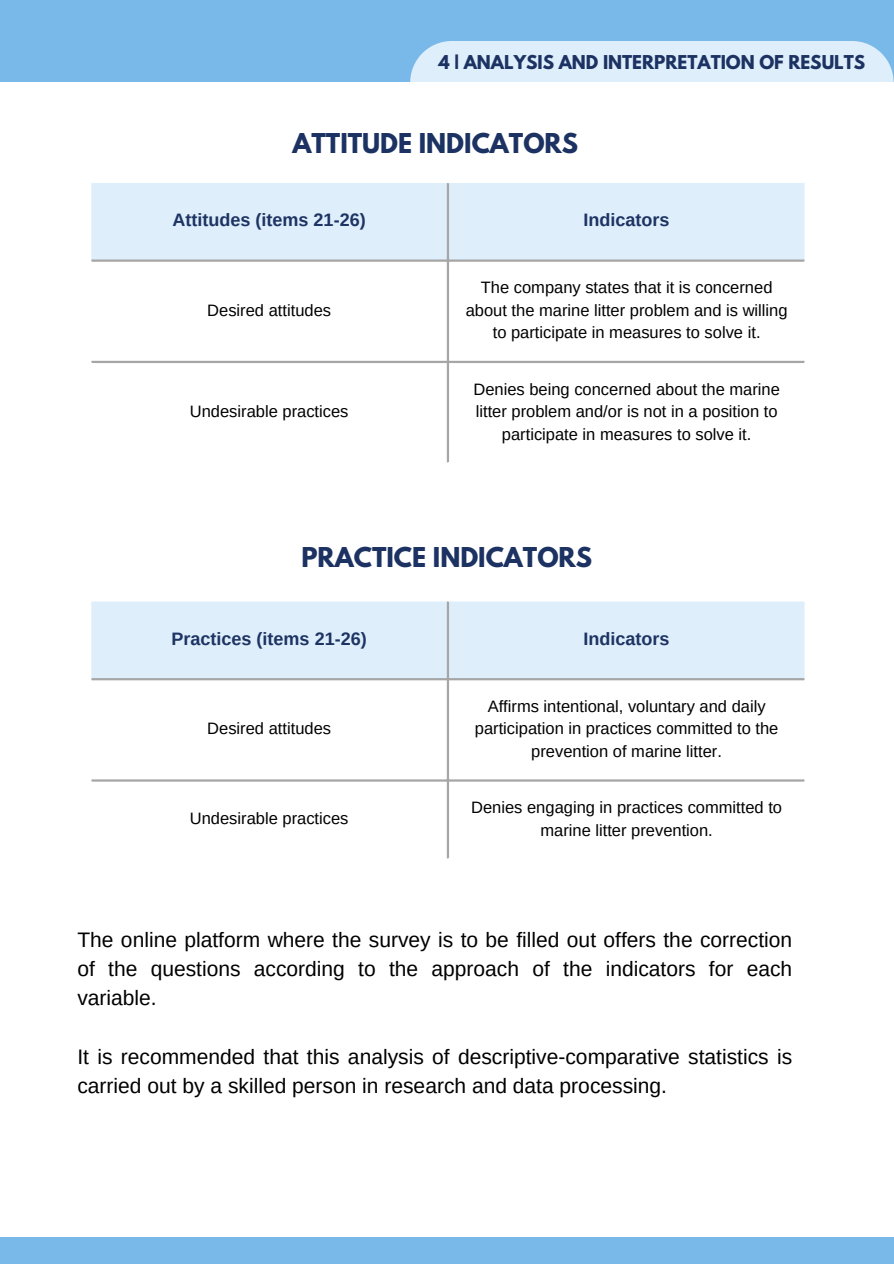
<style>
.page{position:relative;width:894px;height:1264px;background:#fff}
.page>*{position:absolute;margin:0;border:0;box-sizing:border-box;transform-origin:0 0}
.t1{font:700 24.15px "League Spartan";color:#1c3262}
.t2{font:21px/29.2px "Arimo";color:#000;text-align:justify}
.t3{font:700 18px "Arimo";color:#1d3363}
.t4{font:700 16.95px "League Spartan";color:#1c3262}
.t5{font:16.5px/22.5px "Arimo";color:#000;text-align:center}
</style>
<div class="page">
<div style="left:0;top:0;width:893px;height:82px;background:#79b9e9"></div>
<div style="left:410px;top:41px;width:483px;height:41px;background:#deeefa"></div>
<div style="left:0;top:1236px;width:893px;height:27px;background:#79b9e9"></div>
<div style="left:92px;top:183px;width:712px;height:76px;background:#deeefa"></div>
<hr style="left:446px;top:183px;width:3px;height:279px;background:#a6a6a6">
<hr style="left:92px;top:259px;width:712px;height:3px;background:#a6a6a6">
<hr style="left:92px;top:361px;width:712px;height:2px;background:#a6a6a6">
<div style="left:92px;top:602px;width:712px;height:76px;background:#deeefa"></div>
<hr style="left:446px;top:602px;width:3px;height:256px;background:#a6a6a6">
<hr style="left:92px;top:678px;width:712px;height:2px;background:#a6a6a6">
<hr style="left:92px;top:779px;width:712px;height:2px;background:#a6a6a6">
<p class="t4" style="left:438px;top:54px;width:428px">4 | ANALYSIS AND INTERPRETATION OF RESULTS</p>
<h1 class="t1" style="left:292px;top:132px;width:287px">ATTITUDE INDICATORS</h1>
<p class="t3" style="left:172px;top:210px;width:194px">Attitudes (items 21-26)</p>
<p class="t3" style="left:583px;top:210px;width:87px">Indicators</p>
<p class="t5" style="left:207px;top:299px;width:125px">Desired attitudes</p>
<p class="t5" style="left:190px;top:400px;width:160px">Undesirable practices</p>
<p class="t5" style="left:465px;top:276px;width:323px">The company states that it is concerned about the marine litter problem and is willing to participate in measures to solve it.</p>
<p class="t5" style="left:473px;top:377px;width:308px">Denies being concerned about the marine litter problem and/or is not in a position to participate in measures to solve it.</p>
<h1 class="t1" style="left:301px;top:545px;width:292px">PRACTICE INDICATORS</h1>
<p class="t3" style="left:171px;top:628px;width:196px">Practices (items 21-26)</p>
<p class="t3" style="left:583px;top:628px;width:87px">Indicators</p>
<p class="t5" style="left:207px;top:717px;width:125px">Desired attitudes</p>
<p class="t5" style="left:474px;top:695px;width:305px">Affirms intentional, voluntary and daily participation in practices committed to the prevention of marine litter.</p>
<p class="t5" style="left:190px;top:807px;width:160px">Undesirable practices</p>
<p class="t5" style="left:471px;top:796px;width:312px">Denies engaging in practices committed to marine litter prevention.</p>
<p class="t2" style="left:77px;top:924px;width:716px">The online platform where the survey is to be filled out offers the correction of the questions according to the approach of the indicators for each variable.</p>
<p class="t2" style="left:77px;top:1041px;width:716px">It is recommended that this analysis of descriptive-comparative statistics is carried out by a skilled person in research and data processing.</p>
</div>
